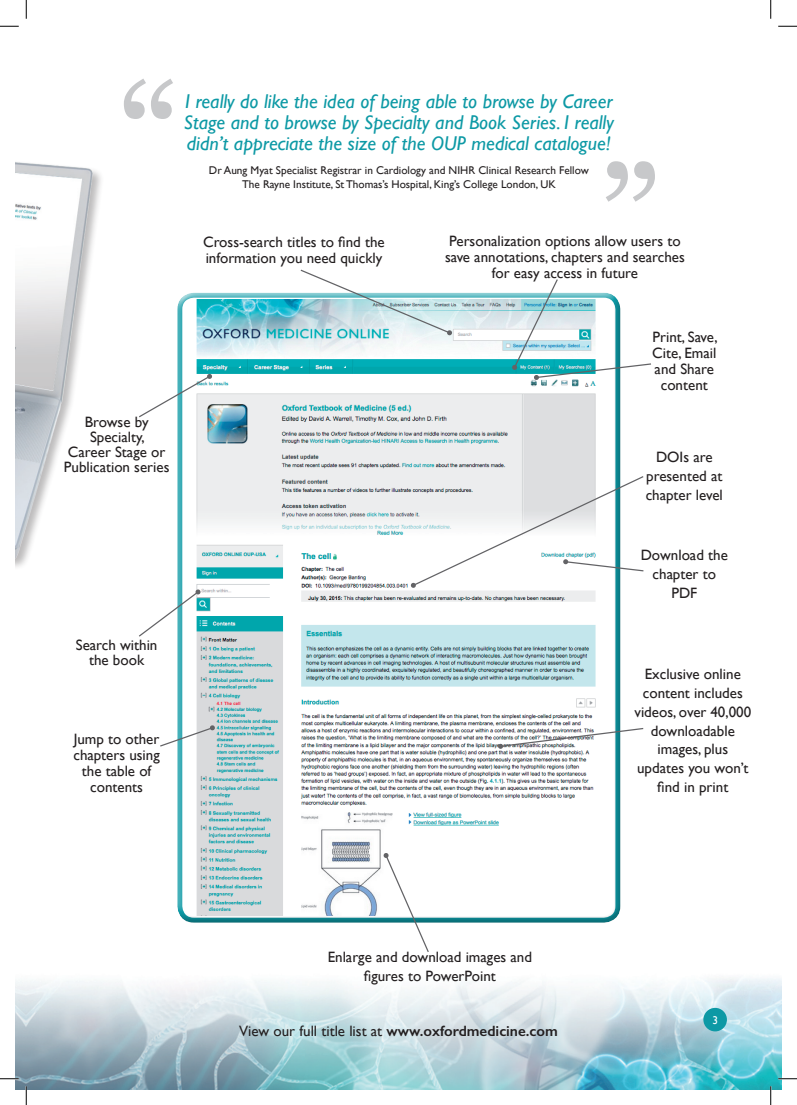
<style>
.page{position:relative;width:797px;height:1105px;background:#fff}
.page>*{position:absolute;margin:0;border:0;box-sizing:border-box;transform-origin:0 0}
.t1{font:italic 20px/21.2px "Gill Sans";color:#0d99a5;text-align:justify}
.t2{font:15px/18.8px "Gill Sans";color:#231f20;text-align:center}
.t3{font:11.25px/13.8px "Gill Sans";color:#231f20;text-align:center}
.t4{font:11.25px "Gill Sans";color:#fff}
.s1{font-weight:600}
</style>
<div class="page">
<div style="left:177px;top:297px;width:444px;height:626px;background:#231f20;opacity:.3"></div>
<img style="left:15px;top:977px;width:766px;height:112px">
<img style="left:15px;top:162px;width:86px;height:405px">
<img style="left:197px;top:300px;width:404px;height:616px">
<div style="left:703px;top:1008px;width:24px;height:23px;background:#0d99a5;border-radius:50%"></div>
<svg style="left:299px;top:269px;width:153px;height:66px"></svg>
<svg style="left:383px;top:853px;width:47px;height:99px"></svg>
<svg style="left:512px;top:279px;width:139px;height:101px"></svg>
<svg style="left:139px;top:589px;width:62px;height:49px"></svg>
<svg style="left:139px;top:374px;width:73px;height:44px"></svg>
<svg style="left:160px;top:725px;width:55px;height:23px"></svg>
<svg style="left:410px;top:475px;width:234px;height:113px"></svg>
<img style="left:498px;top:727px;width:146px;height:22px">
<svg style="left:124px;top:79px;width:49px;height:40px"></svg>
<svg style="left:606px;top:161px;width:49px;height:41px"></svg>
<svg style="left:0;top:25px;width:19px;height:2px"></svg>
<svg style="left:778px;top:25px;width:19px;height:2px"></svg>
<svg style="left:0;top:1078px;width:19px;height:1px"></svg>
<svg style="left:778px;top:1078px;width:19px;height:1px"></svg>
<svg style="left:25px;top:0;width:2px;height:19px"></svg>
<svg style="left:25px;top:1086px;width:2px;height:19px"></svg>
<svg style="left:770px;top:0;width:1px;height:19px"></svg>
<svg style="left:770px;top:1086px;width:1px;height:19px"></svg>
<p class="t1" style="left:184px;top:90px;width:431px">I really do like the idea of being able to browse by Career Stage and to browse by Specialty and Book Series. I really didn’t appreciate the size of the OUP medical catalogue!</p>
<p class="t3" style="left:209px;top:164px;width:381px">Dr Aung Myat Specialist Registrar in Cardiology and NIHR Clinical Research Fellow<br>The Rayne Institute, St Thomas’s Hospital, King’s College London, UK</p>
<p class="t2" style="left:203px;top:233px;width:183px;line-height:16.2px;text-align:left">Cross-search titles to find the information you need quickly</p>
<p class="t2" style="left:445px;top:232px;width:241px;line-height:16.2px">Personalization options allow users to save annotations, chapters and searches for easy access in future</p>
<p class="t2" style="left:64px;top:414px;width:107px;line-height:15px">Browse by<br>Specialty,<br>Career Stage or<br>Publication series</p>
<p class="t2" style="left:76px;top:637px;width:83px;line-height:15px">Search within the book</p>
<p class="t2" style="left:73px;top:730px;width:88px;line-height:16.2px">Jump to other chapters using the table of contents</p>
<p class="t2" style="left:652px;top:328px;width:67px;line-height:16.2px">Print, Save,<br>Cite, Email and Share content</p>
<p class="t2" style="left:645px;top:448px;width:79px">DOIs are presented at chapter level</p>
<p class="t2" style="left:640px;top:545px;width:89px">Download the chapter to<br>PDF</p>
<p class="t2" style="left:634px;top:665px;width:118px">Exclusive online content includes videos, over 40,000 downloadable images, plus updates you won’t find in print</p>
<p class="t2" style="left:328px;top:947px;width:206px">Enlarge and download images and figures to PowerPoint</p>
<p class="t2" style="left:239px;top:1022px;width:320px">View our full title list at <span class="s1">www.oxfordmedicine.com</span></p>
<p class="t4" style="left:712px;top:1013px;width:7px">3</p>
</div>
